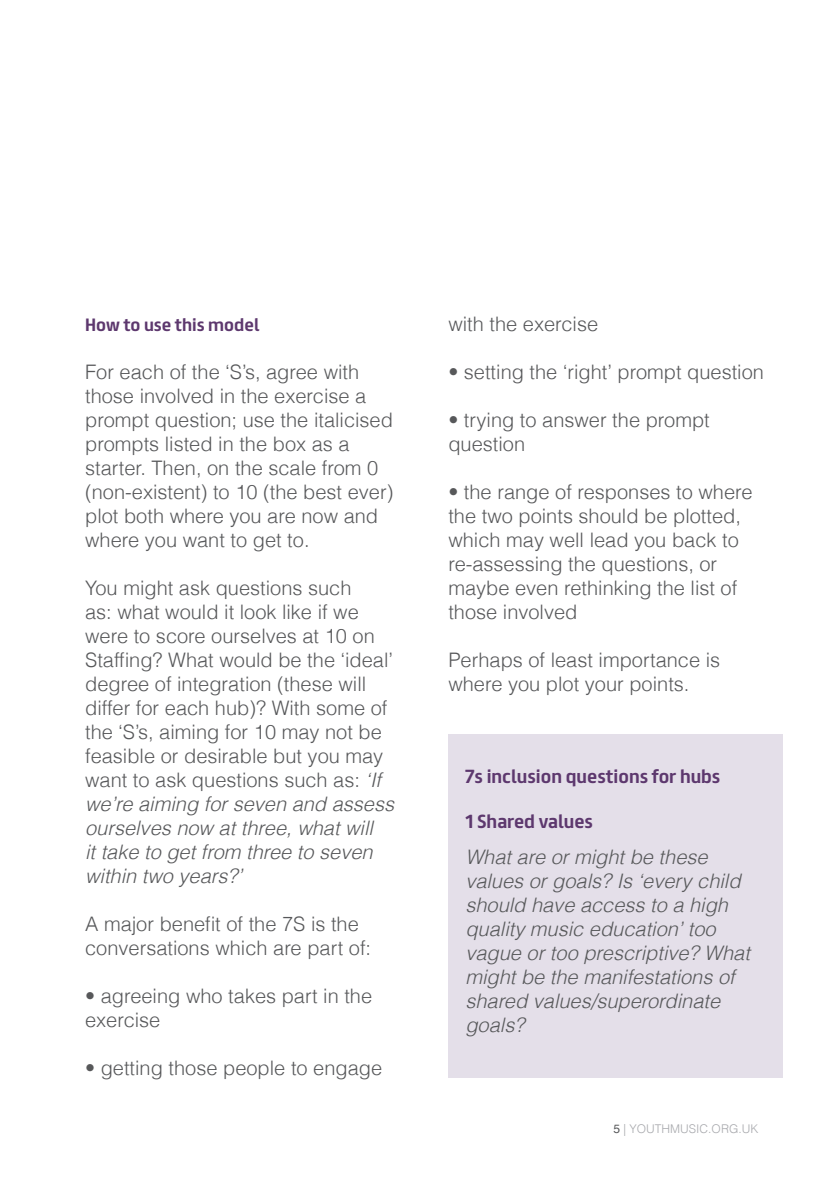
<style>
.page{position:relative;width:840px;height:1191px;background:#fff}
.page>*{position:absolute;margin:0;border:0;box-sizing:border-box;transform-origin:0 0}
.t1{font:300 20px/24px "Helvetica";color:#57585a}
.t2{font:italic 300 20px/24px "Helvetica";color:#57585a}
.Bullets{font:700 17px "FS Truman";color:#5d386e}
.Bullets-2{font:700 16px "FS Truman";color:#5d386e}
.t3{font:300 12px "Helvetica";color:#a8a9ad}
.s1{font-style:italic}
.s2{font-weight:400;color:#57585a}
</style>
<div class="page">
<div style="left:448px;top:734px;width:334px;height:343px;background:#e4dfe9"></div>
<p class="Bullets-2" style="left:85px;top:310px;width:176px">How to use this model</p>
<p class="t1" style="left:85px;top:358px;width:309px">For each of the ‘S’s, agree with those involved in the exercise a prompt question; use the italicised prompts listed in the box as a starter. Then, on the scale from 0 (non-existent) to 10 (the best ever) plot both where you are now and where you want to get to.</p>
<p class="t1" style="left:85px;top:574px;width:310px">You might ask questions such<br>as: what would it look like if we were to score ourselves at 10 on<br>Staffing? What would be the ‘ideal’ degree of integration (these will differ for each hub)? With some of the ‘S’s, aiming for 10 may not be feasible or desirable but you may want to ask questions such as: <span class="s1">‘If we’re aiming for seven and assess ourselves now at three, what will<br>it take to get from three to seven within two years?’</span></p>
<p class="t1" style="left:85px;top:910px;width:287px">A major benefit of the 7S is the conversations which are part of:</p>
<p class="t1" style="left:85px;top:982px;width:288px">• agreeing who takes part in the exercise</p>
<p class="t1" style="left:85px;top:1054px;width:298px">• getting those people to engage</p>
<p class="t1" style="left:448px;top:311px;width:151px">with the exercise</p>
<p class="t1" style="left:448px;top:359px;width:317px">• setting the ‘right’ prompt question</p>
<p class="t1" style="left:448px;top:407px;width:263px">• trying to answer the prompt question</p>
<p class="t1" style="left:448px;top:479px;width:305px">• the range of responses to where the two points should be plotted, which may well lead you back to re-assessing the questions, or maybe even rethinking the list of those involved</p>
<p class="t1" style="left:448px;top:647px;width:273px">Perhaps of least importance is where you plot your points.</p>
<p class="Bullets" style="left:465px;top:762px;width:256px">7s inclusion questions for hubs</p>
<p class="Bullets" style="left:465px;top:806px;width:129px">1 Shared values</p>
<p class="t2" style="left:465px;top:844px;width:286px">What are or might be these values or goals? Is ‘every child should have access to a high quality music education’ too vague or too prescriptive? What might be the manifestations of shared values/superordinate goals?</p>
<p class="t3" style="left:613px;top:1118px;width:146px"><span class="s2">5</span> | YOUTHMUSIC.ORG.UK</p>
</div>
